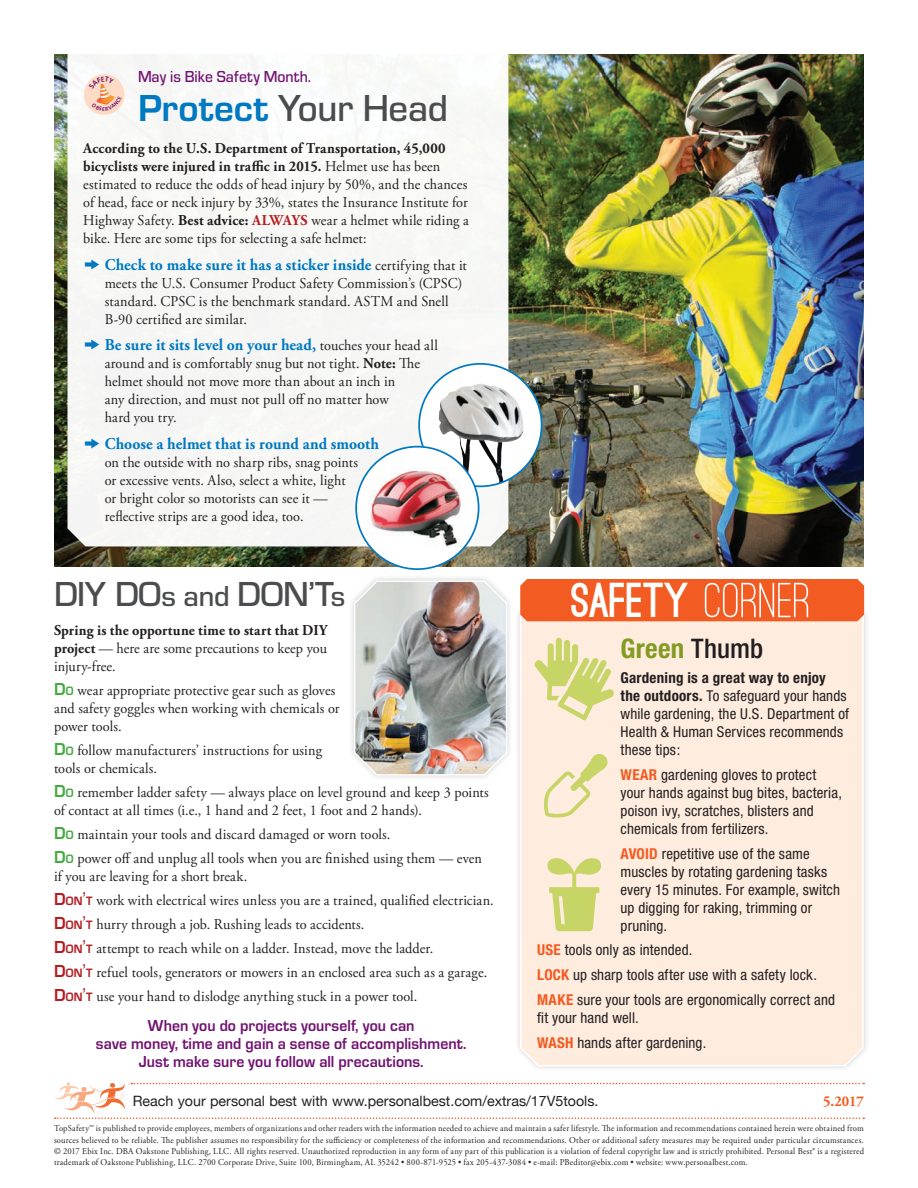
<style>
.page{position:relative;width:918px;height:1188px;background:#fff}
.page>*{position:absolute;margin:0;border:0;box-sizing:border-box;transform-origin:0 0}
.San_Serif_Body_Copy{font:900 46.5px "Ostrich Sans";letter-spacing:-.01em;color:#fff}
.Monthly_Observance_t{font:500 39px "Eurostile T";letter-spacing:-.015em;color:#4b4c4d}
.San_Serif_Headline{font:500 36px "Eurostile T";letter-spacing:-.01em;color:#4b4c4d}
.Safety_Corner_Headli{font:700 condensed 27px "Helvetica Neue";letter-spacing:.01em;color:#839b22}
.Serif_Body_Copy{font:700 16.5px "Adobe Garamond Pro";letter-spacing:.005em;color:#0079c2;scale:.95 1}
.Serif_Body_Copy-2{font:700 16.5px/18px "Eurostile T";letter-spacing:.005em;color:#711271;text-align:center;scale:.95 1}
.Monthly_Observance_t-2{font:500 16.5px "Eurostile T";color:#711271;scale:.95 1}
.Serif_Body_Copy-3{font:15px/18px "Adobe Garamond Pro";letter-spacing:.01em;color:#231f20;scale:.95 1}
.San_Serif_Body_Copy-2{font:condensed 15px/18px "Helvetica Neue";letter-spacing:.01em;color:#231f20}
.Serif_Body_Copy-4{font:700 15px/18px "Adobe Garamond Pro";letter-spacing:.015em;color:#231f20;text-align:justify;scale:.95 1}
.t1{font:700 15px "Adobe Garamond Pro";color:#f25b21;scale:.95 1}
.t2{font:14.25px "Helvetica Neue";color:#231f20}
.t3{font:9px/11.2px "Adobe Garamond Pro";letter-spacing:.025em;color:#231f20;text-align:justify;scale:.95 1}
.s1{font-weight:700;color:#0079c2}
.s2{font-weight:700}
.s3{font-weight:700;color:#b41d21}
.s4{font-family:"Zeal";font-weight:400;font-size:18px}
.s5{font-weight:400;font-size:15px;color:#231f20}
.s6{font-size:30px}
.s7{font-weight:400}
.s8{font-family:"Eurostile T";font-weight:700;font-size:18px;color:#44aa42}
.s9{font-family:"Eurostile T";font-weight:700;font-size:12.6px;color:#44aa42}
.s10{font-family:"Eurostile T";font-weight:700;font-size:18px;color:#b41d21}
.s11{font-family:"Eurostile T";font-weight:700;font-size:12.6px;color:#b41d21}
.s12{font-family:"Helvetica Neue";font-stretch:condensed;font-size:18px;color:#b41d21}
.s13{font-weight:500;font-size:51px}
.s14{font-weight:500;color:#231f20}
.s15{font-weight:700;color:#f25b21}
</style>
<div class="page">
<img style="left:54px;top:54px;width:810px;height:513px">
<div style="left:68px;top:54px;width:440px;height:492px;background:#f7f7f5"></div>
<svg style="left:54px;top:1082px;width:810px;height:37px"></svg>
<div style="left:348px;top:575px;width:165px;height:206px;background:#f9f9f9"></div>
<img style="left:353px;top:579px;width:155px;height:196px">
<div style="left:514px;top:590px;width:356px;height:483px;background:#f8f8f8"></div>
<div style="left:519px;top:594px;width:346px;height:472px;background:#feecdf"></div>
<div style="left:520px;top:579px;width:344px;height:42px;background:#f25b21"></div>
<div style="left:419px;top:364px;width:123px;height:122px;background:#fff;border-radius:50%"></div>
<img style="left:439px;top:383px;width:85px;height:102px">
<div style="left:356px;top:447px;width:123px;height:122px;background:#fff;border-radius:50%"></div>
<img style="left:356px;top:467px;width:123px;height:82px">
<div style="left:355px;top:446px;width:124px;height:124px;border:2px solid #0079c2;border-radius:50%"></div>
<svg style="left:534px;top:638px;width:80px;height:82px;background:#e5e1a9"></svg>
<svg style="left:546px;top:857px;width:56px;height:74px;background:#ddde98"></svg>
<svg style="left:542px;top:753px;width:67px;height:67px;background:#f2e7c5"></svg>
<svg style="left:81px;top:71px;width:46px;height:47px"></svg>
<p class="Monthly_Observance_t-2" style="left:138px;top:68px;width:184px">May is Bike Safety Month.</p>
<p class="Monthly_Observance_t" style="left:138px;top:88px;width:312px"><span class="s1">Protect</span> Your Head</p>
<p class="Serif_Body_Copy-3" style="left:83px;top:140px;width:408px"><span class="s2">According to the U.S. Department of Transportation, 45,000 bicyclists were injured in traffic in 2015.</span> Helmet use has been estimated to reduce the odds of head injury by 50%, and the chances of head, face or neck injury by 33%, states the Insurance Institute for Highway Safety. <span class="s2">Best advice:</span> <span class="s3">ALWAYS</span> wear a helmet while riding a bike. Here are some tips for selecting a safe helmet:</p>
<p class="Serif_Body_Copy" style="left:83px;top:255px;width:405px"><span class="s4">k</span> Check to make sure it has a sticker inside <span class="s5">certifying that it</span></p>
<p class="Serif_Body_Copy-3" style="left:105px;top:274px;width:378px">meets the U.S. Consumer Product Safety Commission’s (CPSC) standard. CPSC is the benchmark standard. ASTM and Snell<br>B-90 certified are similar.</p>
<p class="Serif_Body_Copy" style="left:83px;top:335px;width:375px"><span class="s4">k</span> Be sure it sits level on your head, <span class="s5">touches your head all</span></p>
<p class="Serif_Body_Copy-3" style="left:105px;top:355px;width:333px">around and is comfortably snug but not tight. <span class="s2">Note:</span> The helmet should not move more than about an inch in<br>any direction, and must not pull off no matter how<br>hard you try.</p>
<p class="Serif_Body_Copy" style="left:83px;top:434px;width:313px"><span class="s4">k</span> Choose a helmet that is round and smooth</p>
<p class="Serif_Body_Copy-3" style="left:105px;top:454px;width:268px">on the outside with no sharp ribs, snag points or excessive vents. Also, select a white, light or bright color so motorists can see it — reflective strips are a good idea, too.</p>
<p class="San_Serif_Headline" style="left:54px;top:575px;width:293px">DIY DO<span class="s6">s and</span> DON’T<span class="s6">s</span></p>
<p class="Serif_Body_Copy-4" style="left:54px;top:621px;width:289px">Spring is the opportune time to start that DIY project <span class="s7">— here are some precautions to keep you injury-free.</span></p>
<p class="Serif_Body_Copy-3" style="left:54px;top:682px;width:302px"><span class="s8">D</span><span class="s9">O</span> wear appropriate protective gear such as gloves and safety goggles when working with chemicals or power tools.</p>
<p class="Serif_Body_Copy-3" style="left:54px;top:742px;width:284px"><span class="s8">D</span><span class="s9">O</span> follow manufacturers’ instructions for using tools or chemicals.</p>
<p class="Serif_Body_Copy-3" style="left:54px;top:784px;width:459px"><span class="s8">D</span><span class="s9">O</span> remember ladder safety — always place on level ground and keep 3 points of contact at all times (i.e., 1 hand and 2 feet, 1 foot and 2 hands).</p>
<p class="Serif_Body_Copy-3" style="left:54px;top:826px;width:356px"><span class="s8">D</span><span class="s9">O</span> maintain your tools and discard damaged or worn tools.</p>
<p class="Serif_Body_Copy-3" style="left:54px;top:850px;width:452px"><span class="s8">D</span><span class="s9">O</span> power off and unplug all tools when you are finished using them — even if you are leaving for a short break.</p>
<p class="Serif_Body_Copy-3" style="left:54px;top:892px;width:464px"><span class="s10">D</span><span class="s11">ON</span><span class="s12">’</span><span class="s11">T</span> work with electrical wires unless you are a trained, qualified electrician.</p>
<p class="Serif_Body_Copy-3" style="left:54px;top:916px;width:328px"><span class="s10">D</span><span class="s11">ON</span><span class="s12">’</span><span class="s11">T</span> hurry through a job. Rushing leads to accidents.</p>
<p class="Serif_Body_Copy-3" style="left:54px;top:940px;width:401px"><span class="s10">D</span><span class="s11">ON</span><span class="s12">’</span><span class="s11">T</span> attempt to reach while on a ladder. Instead, move the ladder.</p>
<p class="Serif_Body_Copy-3" style="left:54px;top:964px;width:458px"><span class="s10">D</span><span class="s11">ON</span><span class="s12">’</span><span class="s11">T</span> refuel tools, generators or mowers in an enclosed area such as a garage.</p>
<p class="Serif_Body_Copy-3" style="left:54px;top:988px;width:384px"><span class="s10">D</span><span class="s11">ON</span><span class="s12">’</span><span class="s11">T</span> use your hand to dislodge anything stuck in a power tool.</p>
<p class="Serif_Body_Copy-2" style="left:96px;top:1017px;width:391px">When you do projects yourself, you can<br>save money, time and gain a sense of accomplishment.<br>Just make sure you follow all precautions.</p>
<p class="t2" style="left:133px;top:1092px;width:467px">Reach your personal best with www.personalbest.com/extras/17V5tools.</p>
<p class="t1" style="left:823px;top:1092px;width:44px">5.2017</p>
<p class="San_Serif_Body_Copy" style="left:571px;top:583px;width:241px">SAFETY <span class="s13">CORNER</span></p>
<p class="Safety_Corner_Headli" style="left:621px;top:632px;width:144px">Green <span class="s14">Thumb</span></p>
<p class="San_Serif_Body_Copy-2" style="left:621px;top:669px;width:230px"><span class="s2">Gardening is a great way to enjoy the outdoors.</span> To safeguard your hands while gardening, the U.S. Department of<br>Health &amp; Human Services recommends these tips:</p>
<p class="San_Serif_Body_Copy-2" style="left:621px;top:765px;width:223px"><span class="s15">WEAR</span> gardening gloves to protect your hands against bug bites, bacteria, poison ivy, scratches, blisters and chemicals from fertilizers.</p>
<p class="San_Serif_Body_Copy-2" style="left:621px;top:844px;width:221px"><span class="s15">AVOID</span> repetitive use of the same muscles by rotating gardening tasks every 15 minutes. For example, switch up digging for raking, trimming or pruning.</p>
<p class="San_Serif_Body_Copy-2" style="left:537px;top:941px;width:157px"><span class="s15">USE</span> tools only as intended.</p>
<p class="San_Serif_Body_Copy-2" style="left:537px;top:966px;width:281px"><span class="s15">LOCK</span> up sharp tools after use with a safety lock.</p>
<p class="San_Serif_Body_Copy-2" style="left:537px;top:990px;width:299px"><span class="s15">MAKE</span> sure your tools are ergonomically correct and fit your hand well.</p>
<p class="San_Serif_Body_Copy-2" style="left:537px;top:1033px;width:171px"><span class="s15">WASH</span> hands after gardening.</p>
<p class="t3" style="left:54px;top:1123px;width:854px">TopSafety™ is published to provide employees, members of organizations and other readers with the information needed to achieve and maintain a safer lifestyle. The information and recommendations contained herein were obtained from sources believed to be reliable. The publisher assumes no responsibility for the sufficiency or completeness of the information and recommendations. Other or additional safety measures may be required under particular circumstances. © 2017 Ebix Inc. DBA Oakstone Publishing, LLC. All rights reserved. Unauthorized reproduction in any form of any part of this publication is a violation of federal copyright law and is strictly prohibited. Personal Best® is a registered trademark of Oakstone Publishing, LLC. 2700 Corporate Drive, Suite 100, Birmingham, AL 35242 • 800-871-9525 • fax 205-437-3084 • e-mail: PBeditor@ebix.com • website: www.personalbest.com.</p>
</div>
